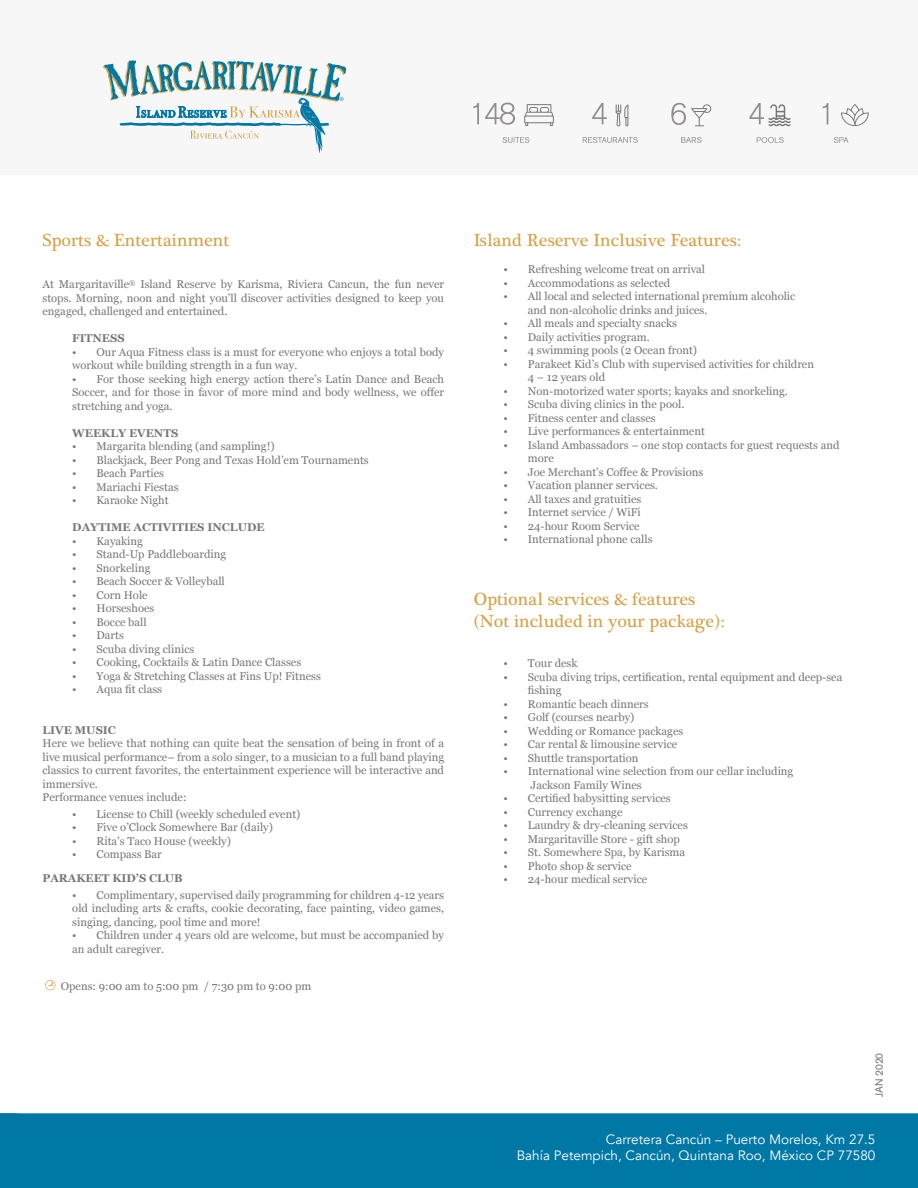
<style>
.page{position:relative;width:918px;height:1188px;background:#fff}
.page>*{position:absolute;margin:0;border:0;box-sizing:border-box;transform-origin:0 0}
.t1{font:18px/21.6px "Plantagenet Cherokee";color:#d3a349}
.t2{font:13.5px/16.2px "Avenir";color:#fff;text-align:right}
.t3{font:11.25px/13.5px "Georgia";color:#777674}
.t4{font:700 11.25px "Georgia";color:#777674}
.t5{font:10.5px "Akzidenz Grotesk";color:#777674}
</style>
<div class="page">
<div style="left:0;top:0;width:918px;height:174px;background:#f8f7f8"></div>
<svg style="left:103px;top:60px;width:243px;height:93px"></svg>
<div style="left:0;top:1113px;width:918px;height:75px;background:#0078a5"></div>
<svg style="left:473px;top:103px;width:42px;height:22px"></svg>
<svg style="left:502px;top:137px;width:27px;height:6px"></svg>
<svg style="left:524px;top:104px;width:30px;height:22px"></svg>
<svg style="left:592px;top:103px;width:15px;height:21px"></svg>
<svg style="left:749px;top:103px;width:42px;height:24px"></svg>
<svg style="left:616px;top:104px;width:12px;height:22px"></svg>
<svg style="left:671px;top:103px;width:41px;height:23px"></svg>
<svg style="left:834px;top:137px;width:14px;height:6px"></svg>
<svg style="left:823px;top:103px;width:5px;height:21px"></svg>
<svg style="left:841px;top:104px;width:28px;height:22px"></svg>
<svg style="left:757px;top:137px;width:27px;height:6px"></svg>
<svg style="left:583px;top:137px;width:55px;height:6px"></svg>
<svg style="left:681px;top:137px;width:20px;height:6px"></svg>
<svg style="left:45px;top:980px;width:10px;height:10px"></svg>
<h1 class="t1" style="left:43px;top:230px;width:188px">Sports &amp; Entertainment</h1>
<p class="t3" style="left:43px;top:277px;width:403px;text-align:justify">At Margaritaville<sup>®</sup> Island Reserve by Karisma, Riviera Cancun, the fun never stops. Morning, noon and night you’ll discover activities designed to keep you engaged, challenged and entertained.</p>
<p class="t4" style="left:72px;top:330px;width:54px">FITNESS</p>
<p class="t3" style="left:72px;top:345px;width:373px">• Our Aqua Fitness class is a must for everyone who enjoys a total body workout while building strength in a fun way.</p>
<p class="t3" style="left:72px;top:372px;width:373px;text-align:justify">• For those seeking high energy action there’s Latin Dance and Beach Soccer, and for those in favor of more mind and body wellness, we offer stretching and yoga.</p>
<p class="t4" style="left:72px;top:424px;width:108px">WEEKLY EVENTS</p>
<p class="t3" style="left:72px;top:439px;width:204px">• Margarita blending (and sampling!)</p>
<p class="t3" style="left:72px;top:453px;width:298px">• Blackjack, Beer Pong and Texas Hold’em Tournaments</p>
<p class="t3" style="left:72px;top:466px;width:93px">• Beach Parties</p>
<p class="t3" style="left:72px;top:480px;width:108px">• Mariachi Fiestas</p>
<p class="t3" style="left:72px;top:493px;width:98px">• Karaoke Night</p>
<p class="t4" style="left:72px;top:519px;width:194px">DAYTIME ACTIVITIES INCLUDE</p>
<p class="t3" style="left:72px;top:534px;width:72px">• Kayaking</p>
<p class="t3" style="left:72px;top:547px;width:155px">• Stand-Up Paddleboarding</p>
<p class="t3" style="left:72px;top:561px;width:80px">• Snorkeling</p>
<p class="t3" style="left:72px;top:574px;width:154px">• Beach Soccer &amp; Volleyball</p>
<p class="t3" style="left:72px;top:588px;width:77px">• Corn Hole</p>
<p class="t3" style="left:72px;top:601px;width:84px">• Horseshoes</p>
<p class="t3" style="left:72px;top:615px;width:76px">• Bocce ball</p>
<p class="t3" style="left:72px;top:628px;width:53px">• Darts</p>
<p class="t3" style="left:72px;top:642px;width:124px">• Scuba diving clinics</p>
<p class="t3" style="left:72px;top:655px;width:230px">• Cooking, Cocktails &amp; Latin Dance Classes</p>
<p class="t3" style="left:72px;top:669px;width:250px">• Yoga &amp; Stretching Classes at Fins Up! Fitness</p>
<p class="t3" style="left:72px;top:682px;width:91px">• Aqua fit class</p>
<p class="t4" style="left:43px;top:721px;width:75px">LIVE MUSIC</p>
<p class="t3" style="left:43px;top:736px;width:403px">Here we believe that nothing can quite beat the sensation of being in front of a live musical performance– from a solo singer, to a musician to a full band playing classics to current favorites, the entertainment experience will be interactive and immersive.<br>Performance venues include:</p>
<p class="t3" style="left:72px;top:807px;width:230px">• License to Chill (weekly scheduled event)</p>
<p class="t3" style="left:72px;top:820px;width:202px">• Five o’Clock Somewhere Bar (daily)</p>
<p class="t3" style="left:72px;top:834px;width:160px">• Rita’s Taco House (weekly)</p>
<p class="t3" style="left:72px;top:847px;width:91px">• Compass Bar</p>
<p class="t4" style="left:43px;top:870px;width:142px">PARAKEET KID’S CLUB</p>
<p class="t3" style="left:72px;top:888px;width:373px;text-align:justify">• Complimentary, supervised daily programming for children 4-12 years old including arts &amp; crafts, cookie decorating, face painting, video games, singing, dancing, pool time and more!</p>
<p class="t3" style="left:72px;top:928px;width:373px">• Children under 4 years old are welcome, but must be accompanied by an adult caregiver.</p>
<p class="t3" style="left:61px;top:979px;width:252px">Opens: 9:00 am to 5:00 pm / 7:30 pm to 9:00 pm</p>
<h1 class="t1" style="left:474px;top:230px;width:269px">Island Reserve Inclusive Features:</h1>
<p class="t3" style="left:504px;top:262px;width:203px">• Refreshing welcome treat on arrival</p>
<p class="t3" style="left:504px;top:276px;width:168px">• Accommodations as selected</p>
<p class="t3" style="left:528px;top:289px;width:269px;text-indent:-24px">• All local and selected international premium alcoholic and non-alcoholic drinks and juices.</p>
<p class="t3" style="left:504px;top:316px;width:175px">• All meals and specialty snacks</p>
<p class="t3" style="left:504px;top:330px;width:148px">• Daily activities program.</p>
<p class="t3" style="left:504px;top:343px;width:195px">• 4 swimming pools (2 Ocean front)</p>
<p class="t3" style="left:528px;top:357px;width:288px;text-indent:-24px">• Parakeet Kid’s Club with supervised activities for children<br>4 – 12 years old</p>
<p class="t3" style="left:504px;top:384px;width:286px">• Non-motorized water sports; kayaks and snorkeling.</p>
<p class="t3" style="left:504px;top:397px;width:182px">• Scuba diving clinics in the pool.</p>
<p class="t3" style="left:504px;top:411px;width:154px">• Fitness center and classes</p>
<p class="t3" style="left:504px;top:424px;width:203px">• Live performances &amp; entertainment</p>
<p class="t3" style="left:528px;top:438px;width:313px;text-indent:-24px">• Island Ambassadors – one stop contacts for guest requests and more</p>
<p class="t3" style="left:504px;top:465px;width:201px">• Joe Merchant’s Coffee &amp; Provisions</p>
<p class="t3" style="left:504px;top:478px;width:156px">• Vacation planner services.</p>
<p class="t3" style="left:504px;top:492px;width:139px">• All taxes and gratuities</p>
<p class="t3" style="left:504px;top:505px;width:139px">• Internet service / WiFi</p>
<p class="t3" style="left:504px;top:519px;width:137px">• 24-hour Room Service</p>
<p class="t3" style="left:504px;top:532px;width:150px">• International phone calls</p>
<h1 class="t1" style="left:474px;top:589px;width:252px">Optional services &amp; features (Not included in your package):</h1>
<p class="t3" style="left:504px;top:656px;width:75px">• Tour desk</p>
<p class="t3" style="left:528px;top:670px;width:316px;text-indent:-24px">• Scuba diving trips, certification, rental equipment and deep-sea fishing</p>
<p class="t3" style="left:504px;top:697px;width:147px">• Romantic beach dinners</p>
<p class="t3" style="left:504px;top:710px;width:132px">• Golf (courses nearby)</p>
<p class="t3" style="left:504px;top:724px;width:181px">• Wedding or Romance packages</p>
<p class="t3" style="left:504px;top:737px;width:175px">• Car rental &amp; limousine service</p>
<p class="t3" style="left:504px;top:751px;width:136px">• Shuttle transportation</p>
<p class="t3" style="left:531px;top:764px;width:264px;text-indent:-27px">• International wine selection from our cellar including<br>Jackson Family Wines</p>
<p class="t3" style="left:504px;top:791px;width:169px">• Certified babysitting services</p>
<p class="t3" style="left:504px;top:805px;width:120px">• Currency exchange</p>
<p class="t3" style="left:504px;top:818px;width:186px">• Laundry &amp; dry-cleaning services</p>
<p class="t3" style="left:504px;top:832px;width:178px">• Margaritaville Store - gift shop</p>
<p class="t3" style="left:504px;top:845px;width:183px">• St. Somewhere Spa, by Karisma</p>
<p class="t3" style="left:504px;top:859px;width:130px">• Photo shop &amp; service</p>
<p class="t3" style="left:504px;top:872px;width:145px">• 24-hour medical service</p>
<p class="t5" style="left:873px;top:1097px;width:46px;rotate:-90deg">JAN 2020</p>
<p class="t2" style="left:517px;top:1132px;width:360px">Carretera Cancún – Puerto Morelos, Km 27.5<br>Bahía Petempich, Cancún, Quintana Roo, México CP 77580</p>
</div>
